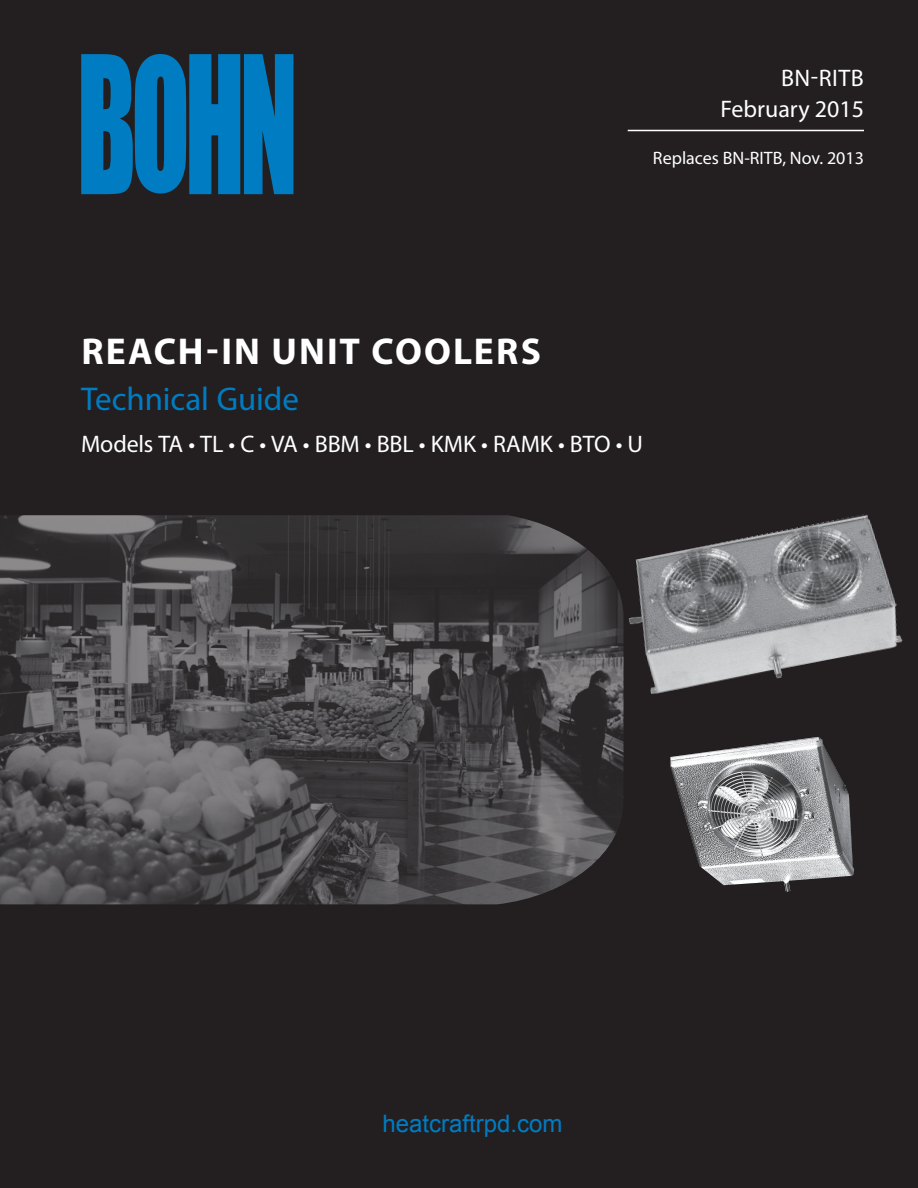
<style>
.page{position:relative;width:918px;height:1188px;background:#231f20}
.page>*{position:absolute;margin:0;border:0;box-sizing:border-box;transform-origin:0 0}
.t1{font:700 37.5px "Myriad Pro";letter-spacing:.055em;color:#fff}
.t2{font:33px "Myriad Pro";letter-spacing:-.005em;color:#007cc2}
.Body_text{font:24px "Myriad Pro";color:#fff}
.t3{font:24px "Arial";color:#007cc2}
.Body_text-2{font:18px "Myriad Pro";color:#fff}
</style>
<div class="page">
<svg style="left:81px;top:54px;width:212px;height:140px;background:#056ba6"></svg>
<img style="left:0;top:515px;width:624px;height:389px">
<hr style="left:628px;top:130px;width:236px;height:1px;background:#fff">
<img style="left:618px;top:514px;width:285px;height:191px">
<img style="left:670px;top:737px;width:184px;height:155px">
<p class="Body_text" style="left:781px;top:63px;width:84px">BN-RITB</p>
<p class="Body_text" style="left:721px;top:94px;width:145px">February 2015</p>
<p class="Body_text-2" style="left:653px;top:147px;width:213px">Replaces BN-RITB, Nov. 2013</p>
<p class="t1" style="left:81px;top:327px;width:461px">REACH-IN UNIT COOLERS</p>
<p class="t2" style="left:81px;top:379px;width:220px">Technical Guide</p>
<p class="Body_text" style="left:81px;top:429px;width:564px">Models TA • TL • C • VA • BBM • BBL • KMK • RAMK • BTO • U</p>
<p class="t3" style="left:382px;top:1107px;width:182px">heatcraftrpd.com</p>
</div>
